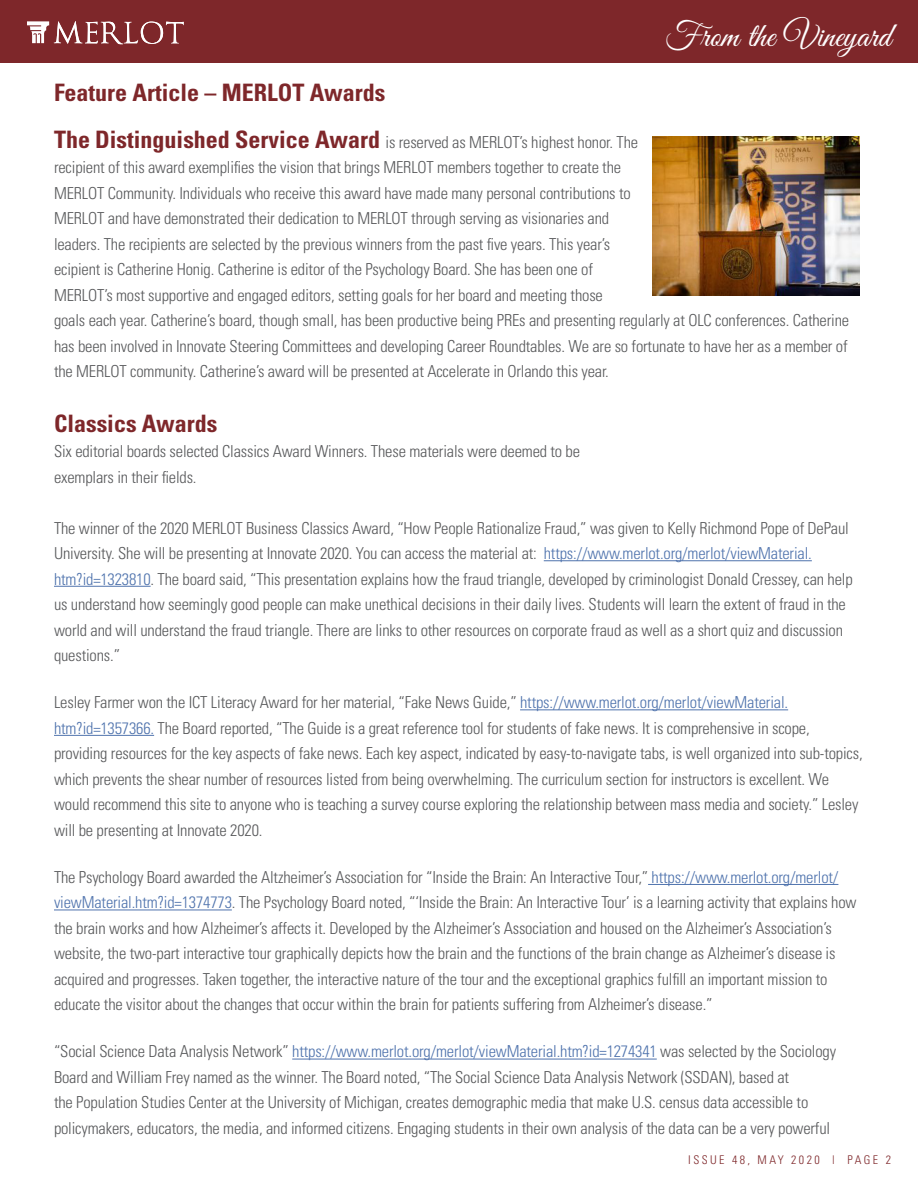
<style>
.page{position:relative;width:918px;height:1188px;background:#fff}
.page>*{position:absolute;margin:0;border:0;box-sizing:border-box;transform-origin:0 0}
.t1{font:34.5px "Great Vibes";color:#fff}
.t2{font:700 condensed 24px "Univers";color:#7e272a}
.t3{font:300 condensed 16.5px/25.5px "Univers";letter-spacing:-.01em;color:#58595b}
.t4{font:300 condensed 12px "Univers";letter-spacing:.2em;color:#7e272a}
.s1{font-weight:700;font-size:24px;color:#7e272a}
.s2{color:#4f73ad}
</style>
<div class="page">
<div style="left:0;top:0;width:918px;height:63px;background:#7e272a"></div>
<svg style="left:27px;top:21px;width:157px;height:23px"></svg>
<hr style="left:544px;top:560px;width:268px;height:1px;background:#4f73ad">
<hr style="left:54px;top:586px;width:97px;height:1px;background:#4f73ad">
<hr style="left:520px;top:709px;width:268px;height:1px;background:#4f73ad">
<hr style="left:54px;top:735px;width:100px;height:1px;background:#4f73ad">
<hr style="left:648px;top:884px;width:190px;height:1px;background:#4f73ad">
<hr style="left:54px;top:909px;width:178px;height:1px;background:#4f73ad">
<hr style="left:292px;top:1059px;width:365px;height:1px;background:#4f73ad">
<img style="left:652px;top:136px;width:207px;height:160px">
<h1 class="t1" style="left:665px;top:16px;width:228px">From the Vineyard</h1>
<h2 class="t2" style="left:54px;top:78px;width:333px">Feature Article – MERLOT Awards</h2>
<p class="t3" style="left:54px;top:129px;width:797px"><span class="s1">The Distinguished Service Award</span> is reserved as MERLOT’s highest honor. The<br>recipient of this award exemplifies the vision that brings MERLOT members together to create the<br>MERLOT Community. Individuals who receive this award have made many personal contributions to<br>MERLOT and have demonstrated their dedication to MERLOT through serving as visionaries and<br>leaders. The recipients are selected by the previous winners from the past five years. This year’s<br>ecipient is Catherine Honig. Catherine is editor of the Psychology Board. She has been one of<br>MERLOT’s most supportive and engaged editors, setting goals for her board and meeting those<br>goals each year. Catherine’s board, though small, has been productive being PREs and presenting regularly at OLC conferences. Catherine has been involved in Innovate Steering Committees and developing Career Roundtables. We are so fortunate to have her as a member of the MERLOT community. Catherine’s award will be presented at Accelerate in Orlando this year.</p>
<h2 class="t2" style="left:54px;top:408px;width:165px">Classics Awards</h2>
<p class="t3" style="left:54px;top:438px;width:528px">Six editorial boards selected Classics Award Winners. These materials were deemed to be exemplars in their fields.</p>
<p class="t3" style="left:54px;top:515px;width:800px">The winner of the 2020 MERLOT Business Classics Award, “How People Rationalize Fraud,” was given to Kelly Richmond Pope of DePaul University. She will be presenting at Innovate 2020. You can access the material at: <span class="s2">https://www.merlot.org/merlot/viewMaterial. htm?id=1323810</span>. The board said, “This presentation explains how the fraud triangle, developed by criminologist Donald Cressey, can help us understand how seemingly good people can make unethical decisions in their daily lives. Students will learn the extent of fraud in the world and will understand the fraud triangle. There are links to other resources on corporate fraud as well as a short quiz and discussion questions.”</p>
<p class="t3" style="left:54px;top:689px;width:810px">Lesley Farmer won the ICT Literacy Award for her material, “Fake News Guide,” <span class="s2">https://www.merlot.org/merlot/viewMaterial. htm?id=1357366.</span> The Board reported, “The Guide is a great reference tool for students of fake news. It is comprehensive in scope, providing resources for the key aspects of fake news. Each key aspect, indicated by easy-to-navigate tabs, is well organized into sub-topics, which prevents the shear number of resources listed from being overwhelming. The curriculum section for instructors is excellent. We would recommend this site to anyone who is teaching a survey course exploring the relationship between mass media and society.” Lesley will be presenting at Innovate 2020.</p>
<p class="t3" style="left:54px;top:864px;width:804px">The Psychology Board awarded the Altzheimer’s Association for “Inside the Brain: An Interactive Tour,” <span class="s2">https://www.merlot.org/merlot/ viewMaterial.htm?id=1374773</span>. The Psychology Board noted, “‘Inside the Brain: An Interactive Tour’ is a learning activity that explains how the brain works and how Alzheimer’s affects it. Developed by the Alzheimer’s Association and housed on the Alzheimer’s Association’s website, the two-part interactive tour graphically depicts how the brain and the functions of the brain change as Alzheimer’s disease is acquired and progresses. Taken together, the interactive nature of the tour and the exceptional graphics fulfill an important mission to educate the visitor about the changes that occur within the brain for patients suffering from Alzheimer’s disease.”</p>
<p class="t3" style="left:54px;top:1039px;width:784px">“Social Science Data Analysis Network” <span class="s2">https://www.merlot.org/merlot/viewMaterial.htm?id=1274341</span> was selected by the Sociology Board and William Frey named as the winner. The Board noted, “The Social Science Data Analysis Network (SSDAN), based at<br>the Population Studies Center at the University of Michigan, creates demographic media that make U.S. census data accessible to policymakers, educators, the media, and informed citizens. Engaging students in their own analysis of the data can be a very powerful</p>
<p class="t4" style="left:688px;top:1153px;width:204px">ISSUE 48, MAY 2020 | PAGE 2</p>
</div>
